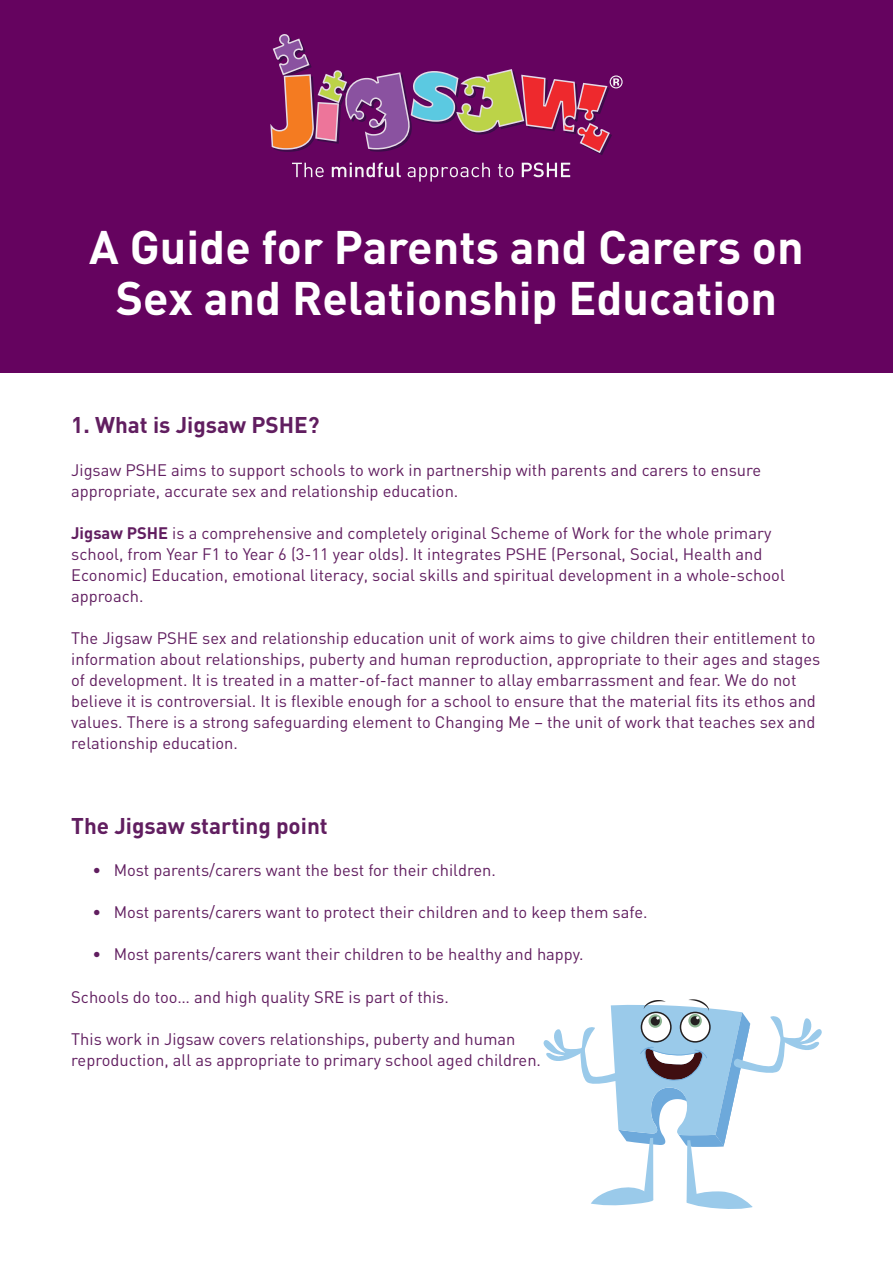
<style>
.page{position:relative;width:893px;height:1263px;background:#fff}
.page>*{position:absolute;margin:0;border:0;box-sizing:border-box;transform-origin:0 0}
.t1{font:700 46.5px/51px "DIN";color:#fff;text-align:center}
.t2{font:700 22.5px "DIN";color:#611e60}
.t3{font:16.5px/21px "DIN";color:#611e60}
.s1{font-weight:700}
</style>
<div class="page">
<svg style="left:543px;top:999px;width:279px;height:210px"></svg>
<div style="left:0;top:0;width:893px;height:372px;background:#65035f"></div>
<svg style="left:292px;top:163px;width:32px;height:14px"></svg>
<svg style="left:332px;top:163px;width:69px;height:14px"></svg>
<svg style="left:408px;top:163px;width:82px;height:19px"></svg>
<svg style="left:498px;top:164px;width:15px;height:13px"></svg>
<svg style="left:522px;top:163px;width:48px;height:14px"></svg>
<svg style="left:270px;top:34px;width:353px;height:121px"></svg>
<p class="t1" style="left:89px;top:220px;width:716px">A Guide for Parents and Carers on<br>Sex and Relationship Education</p>
<p class="t2" style="left:71px;top:410px;width:250px">1. What is Jigsaw PSHE?</p>
<p class="t3" style="left:71px;top:459px;width:692px">Jigsaw PSHE aims to support schools to work in partnership with parents and carers to ensure appropriate, accurate sex and relationship education.</p>
<p class="t3" style="left:71px;top:522px;width:715px"><span class="s1">Jigsaw PSHE</span> is a comprehensive and completely original Scheme of Work for the whole primary school, from Year F1 to Year 6 (3-11 year olds). It integrates PSHE (Personal, Social, Health and Economic) Education, emotional literacy, social skills and spiritual development in a whole-school approach.</p>
<p class="t3" style="left:71px;top:627px;width:751px">The Jigsaw PSHE sex and relationship education unit of work aims to give children their entitlement to information about relationships, puberty and human reproduction, appropriate to their ages and stages of development. It is treated in a matter-of-fact manner to allay embarrassment and fear. We do not believe it is controversial. It is flexible enough for a school to ensure that the material fits its ethos and values. There is a strong safeguarding element to Changing Me – the unit of work that teaches sex and relationship education.</p>
<p class="t2" style="left:71px;top:811px;width:258px">The Jigsaw starting point</p>
<p class="t3" style="left:92px;top:859px;width:405px">• Most parents/carers want the best for their children.</p>
<p class="t3" style="left:92px;top:901px;width:557px">• Most parents/carers want to protect their children and to keep them safe.</p>
<p class="t3" style="left:92px;top:944px;width:493px">• Most parents/carers want their children to be healthy and happy.</p>
<p class="t3" style="left:71px;top:986px;width:379px">Schools do too… and high quality SRE is part of this.</p>
<p class="t3" style="left:71px;top:1028px;width:471px">This work in Jigsaw covers relationships, puberty and human reproduction, all as appropriate to primary school aged children.</p>
</div>
